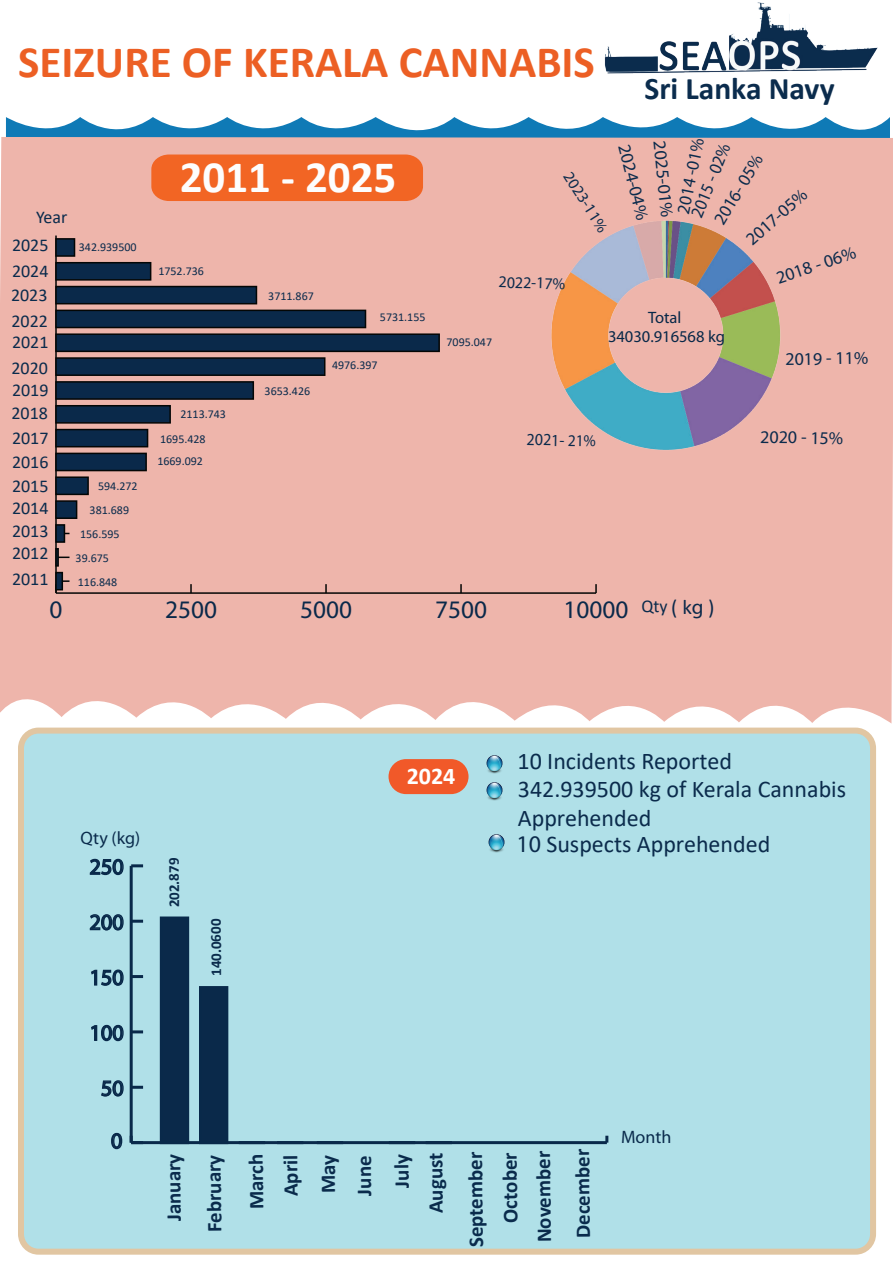
<style>
.page{position:relative;width:893px;height:1263px;background:#fff}
.page>*{position:absolute;margin:0;border:0;box-sizing:border-box;transform-origin:0 0}
.t1{font:700 45px "Calibri";color:#ec5f24}
.t2{font:700 45px "Calibri";color:#fdfdfd}
.t3{font:700 31.5px "Calibri";color:#0b2c4d}
.t4{font:25.35px "Myriad Pro";color:#0a294a}
.t5{font:24px/28.8px "Calibri";color:#0b2b4c}
.t6{font:24px "Calibri";color:#0a2b4c}
.t7{font:700 24px "Calibri";color:#fff}
.t8{font:22.35px "Myriad Pro";color:#0a294a}
.t9{font:700 21px/37.5px "Calibri";color:#0a2b4c;text-align:right}
.t10{font:21px "Calibri";color:#0a294a}
.t11{font:18px/23.4px "Calibri";color:#0a2b4c;text-align:justify}
.t12{font:18px "Myriad Pro";color:#0b2b4c}
.t13{font:18px "Myriad Pro";color:#0a2b4c}
.t14{font:18px "Myriad Pro";color:#0b2b4c;scale:.95 1}
.t15{font:17.1px "Myriad Pro";color:#0b2b4c;scale:.94 1}
.t16{font:16.5px/19.8px "Myriad Pro";color:#072848;text-align:center}
.t17{font:16.5px "Myriad Pro";color:#0b2b4c}
.t18{font:15.9px "Myriad Pro";color:#0b2b4c}
.t19{font:700 15px "Calibri";letter-spacing:-.005em;color:#0a2b4c}
.t20{font:12px/25px "Calibri";color:#0a2b4c}
.s1{font-size:16.5px}
.s2{font-family:"Myriad Pro"}
</style>
<div class="page">
<div style="left:21px;top:731px;width:852px;height:521px;background:#b0e0e8;border-radius:18px"></div>
<div style="left:18px;top:728px;width:858px;height:527px;border:6px solid #e1c6a2;border-radius:18px"></div>
<hr style="left:131px;top:1141px;width:476px;height:3px;background:#09294a">
<svg style="left:605px;top:1136px;width:3px;height:6px"></svg>
<svg style="left:111px;top:1132px;width:12px;height:18px"></svg>
<svg style="left:101px;top:1080px;width:23px;height:17px"></svg>
<svg style="left:91px;top:1024px;width:33px;height:18px"></svg>
<svg style="left:91px;top:969px;width:33px;height:17px"></svg>
<svg style="left:89px;top:914px;width:35px;height:17px"></svg>
<svg style="left:89px;top:858px;width:35px;height:18px"></svg>
<hr style="left:130px;top:866px;width:3px;height:276px;background:#09294a">
<svg style="left:132px;top:1086px;width:11px;height:3px"></svg>
<svg style="left:132px;top:1030px;width:11px;height:3px"></svg>
<svg style="left:133px;top:975px;width:10px;height:3px"></svg>
<svg style="left:132px;top:920px;width:11px;height:3px"></svg>
<svg style="left:131px;top:864px;width:12px;height:3px"></svg>
<div style="left:199px;top:986px;width:29px;height:158px;background:#0a294a"></div>
<div style="left:160px;top:916px;width:29px;height:228px;background:#0a294a"></div>
<div style="left:389px;top:759px;width:80px;height:35px;background:#f15929;border-radius:17px"></div>
<svg style="left:6px;top:117px;width:884px;height:20px;fill:#0f7ab6"></svg>
<div style="left:0;top:137px;width:893px;height:587px;background:#eeb5ab"></div>
<div style="left:151px;top:155px;width:272px;height:46px;background:#f26524"></div>
<img style="left:486px;top:782px;width:17px;height:18px">
<img style="left:488px;top:835px;width:17px;height:18px">
<img style="left:486px;top:755px;width:17px;height:18px">
<img style="left:528px;top:212px;width:282px;height:246px">
<hr style="left:56px;top:592px;width:540px;height:2px;background:#040605">
<svg style="left:190px;top:584px;width:2px;height:9px"></svg>
<svg style="left:325px;top:584px;width:2px;height:9px"></svg>
<svg style="left:460px;top:584px;width:2px;height:9px"></svg>
<svg style="left:595px;top:584px;width:2px;height:9px"></svg>
<hr style="left:55px;top:236px;width:2px;height:357px;background:#040605">
<svg style="left:55px;top:580px;width:15px;height:13px"></svg>
<div style="left:55px;top:238px;width:20px;height:19px;background:#0a294a;border:2px solid #040605"></div>
<div style="left:55px;top:262px;width:96px;height:19px;background:#0a294a;border:2px solid #040605"></div>
<div style="left:55px;top:286px;width:202px;height:18px;background:#0a294a;border:2px solid #040605"></div>
<div style="left:55px;top:310px;width:311px;height:18px;background:#0a294a;border:2px solid #040605"></div>
<div style="left:55px;top:333px;width:385px;height:19px;background:#0a294a;border:2px solid #040605"></div>
<div style="left:55px;top:357px;width:270px;height:19px;background:#0a294a;border:2px solid #040605"></div>
<div style="left:55px;top:381px;width:199px;height:19px;background:#0a294a;border:2px solid #040605"></div>
<div style="left:55px;top:405px;width:116px;height:19px;background:#0a294a;border:2px solid #040605"></div>
<div style="left:55px;top:429px;width:93px;height:18px;background:#0a294a;border:2px solid #040605"></div>
<div style="left:55px;top:453px;width:92px;height:18px;background:#0a294a;border:2px solid #040605"></div>
<div style="left:55px;top:476px;width:34px;height:19px;background:#0a294a;border:2px solid #040605"></div>
<div style="left:55px;top:500px;width:22px;height:19px;background:#0a294a;border:2px solid #040605"></div>
<div style="left:55px;top:524px;width:10px;height:19px;background:#0a294a;border:2px solid #040605"></div>
<svg style="left:55px;top:548px;width:4px;height:19px"></svg>
<svg style="left:55px;top:572px;width:8px;height:18px"></svg>
<img style="left:604px;top:2px;width:274px;height:72px">
<h1 class="t1" style="left:18px;top:31px;width:578px">SEIZURE OF KERALA CANNABIS</h1>
<h2 class="t3" style="left:644px;top:66px;width:192px">Sri Lanka Navy</h2>
<h3 class="t11" style="left:36px;top:205px;width:33px">Year</h3>
<h3 class="t11" style="left:12px;top:233px;width:38px">2025</h3>
<h3 class="t11" style="left:12px;top:258px;width:38px">2024</h3>
<p class="t20" style="left:79px;top:234px;width:59px">342.939500</p>
<h1 class="t2" style="left:180px;top:146px;width:218px">2011 - 2025</h1>
<p class="t20" style="left:158px;top:258px;width:47px">1752.736</p>
<h3 class="t11" style="left:11px;top:282px;width:38px">2023</h3>
<p class="t20" style="left:268px;top:283px;width:47px">3711.867</p>
<h3 class="t18" style="left:575px;top:168px;width:70px;rotate:57deg">2023-11%</h3>
<h3 class="t17" style="left:499px;top:271px;width:68px;rotate:2deg">2022-17%</h3>
<h3 class="t12" style="left:672px;top:211px;width:78px;rotate:-78deg">2014 -01%</h3>
<h3 class="t12" style="left:635px;top:142px;width:79px;rotate:76deg">2024-04%</h3>
<h3 class="t12" style="left:670px;top:139px;width:79px;rotate:84deg">2025-01%</h3>
<h3 class="t14" style="left:686px;top:212px;width:84px;rotate:-68deg">2015 - 02%</h3>
<h3 class="t12" style="left:709px;top:217px;width:81px;rotate:-59deg">2016- 05%</h3>
<h3 class="t12" style="left:741px;top:234px;width:77px;rotate:-42deg">2017-05%</h3>
<h3 class="t12" style="left:773px;top:267px;width:84px;rotate:-18deg">2018 - 06%</h3>
<h3 class="t11" style="left:11px;top:309px;width:38px">2022</h3>
<p class="t20" style="left:380px;top:304px;width:47px">5731.155</p>
<h3 class="t11" style="left:12px;top:329px;width:38px">2021</h3>
<h3 class="t11" style="left:11px;top:355px;width:38px">2020</h3>
<p class="t20" style="left:332px;top:352px;width:47px">4976.397</p>
<h3 class="t11" style="left:12px;top:377px;width:38px">2019</h3>
<p class="t20" style="left:265px;top:379px;width:47px">3653.426</p>
<h3 class="t11" style="left:11px;top:400px;width:39px">2018<br>2017<br>2016<br>2015<br>2014<br>2013<br>2012</h3>
<h3 class="t11" style="left:12px;top:566px;width:38px">2011</h3>
<p class="t20" style="left:98px;top:473px;width:41px">594.272</p>
<p class="t20" style="left:90px;top:497px;width:41px">381.689</p>
<p class="t20" style="left:80px;top:521px;width:41px">156.595</p>
<p class="t20" style="left:76px;top:545px;width:35px">39.675</p>
<p class="t20" style="left:78px;top:569px;width:41px">116.848</p>
<p class="t20" style="left:160px;top:402px;width:67px;text-indent:20px">2113.743<br>1695.428</p>
<p class="t20" style="left:157px;top:448px;width:47px">1669.092</p>
<p class="t20" style="left:446px;top:330px;width:47px">7095.047</p>
<h3 class="t16" style="left:608px;top:307px;width:118px">Total<br>34030.916568 kg</h3>
<h3 class="t12" style="left:785px;top:348px;width:84px;rotate:-1deg">2019 - 11%</h3>
<h3 class="t15" style="left:527px;top:429px;width:75px;rotate:1deg">2021- <span class="s1">21%</span></h3>
<h3 class="t12" style="left:761px;top:426px;width:84px;rotate:1deg">2020 - 15%</h3>
<h3 class="t4" style="left:50px;top:593px;width:14px">0</h3>
<h3 class="t4" style="left:165px;top:593px;width:53px">2500</h3>
<h3 class="t4" style="left:300px;top:593px;width:53px">5000</h3>
<h3 class="t4" style="left:435px;top:593px;width:53px">7500</h3>
<h3 class="t4" style="left:564px;top:593px;width:66px">10000</h3>
<h3 class="t10" style="left:671px;top:592px;width:45px">( k<span class="s2">g</span> )</h3>
<h3 class="t11" style="left:641px;top:594px;width:28px">Qty</h3>
<h3 class="t13" style="left:80px;top:827px;width:61px">Qty (kg)</h3>
<h3 class="t8" style="left:89px;top:853px;width:36px">250</h3>
<h3 class="t8" style="left:89px;top:908px;width:36px">200</h3>
<h3 class="t8" style="left:89px;top:964px;width:36px">150</h3>
<h3 class="t8" style="left:89px;top:1019px;width:36px">100</h3>
<h3 class="t8" style="left:101px;top:1074px;width:24px">50</h3>
<p class="t19" style="left:163px;top:907px;width:51px;rotate:-90deg">202.879</p>
<p class="t19" style="left:205px;top:976px;width:59px;rotate:-90deg">140.0600</p>
<h3 class="t7" style="left:407px;top:759px;width:50px">2024</h3>
<h3 class="t6" style="left:517px;top:745px;width:216px">10 Incidents Reported</h3>
<h3 class="t5" style="left:518px;top:774px;width:330px">342.939500 kg of Kerala Cannabis<br>Apprehended</h3>
<h3 class="t5" style="left:517px;top:829px;width:255px"><span class="s2">10</span> Suspects Apprehended</h3>
<h3 class="t8" style="left:111px;top:1127px;width:13px">0</h3>
<h3 class="t13" style="left:621px;top:1126px;width:52px">Month</h3>
<h3 class="t9" style="left:155px;top:1222px;width:69px;rotate:-91deg">January</h3>
<h3 class="t9" style="left:345px;top:1196px;width:42px;text-align:center;rotate:-91deg">June<br>July</h3>
<h3 class="t9" style="left:417px;top:1248px;width:97px;line-height:39.6px;rotate:-91deg">August<br>September</h3>
<h3 class="t9" style="left:494px;top:1243px;width:93px;line-height:33.5px;rotate:-91deg">October<br>November</h3>
<h3 class="t9" style="left:564px;top:1239px;width:91px;rotate:-91deg">December</h3>
<h3 class="t9" style="left:238px;top:1210px;width:57px;rotate:-91deg">March</h3>
<h3 class="t9" style="left:196px;top:1233px;width:79px;rotate:-91deg">February</h3>
<h3 class="t9" style="left:272px;top:1197px;width:43px;text-align:left;rotate:-91deg">April<br>May</h3>
</div>
